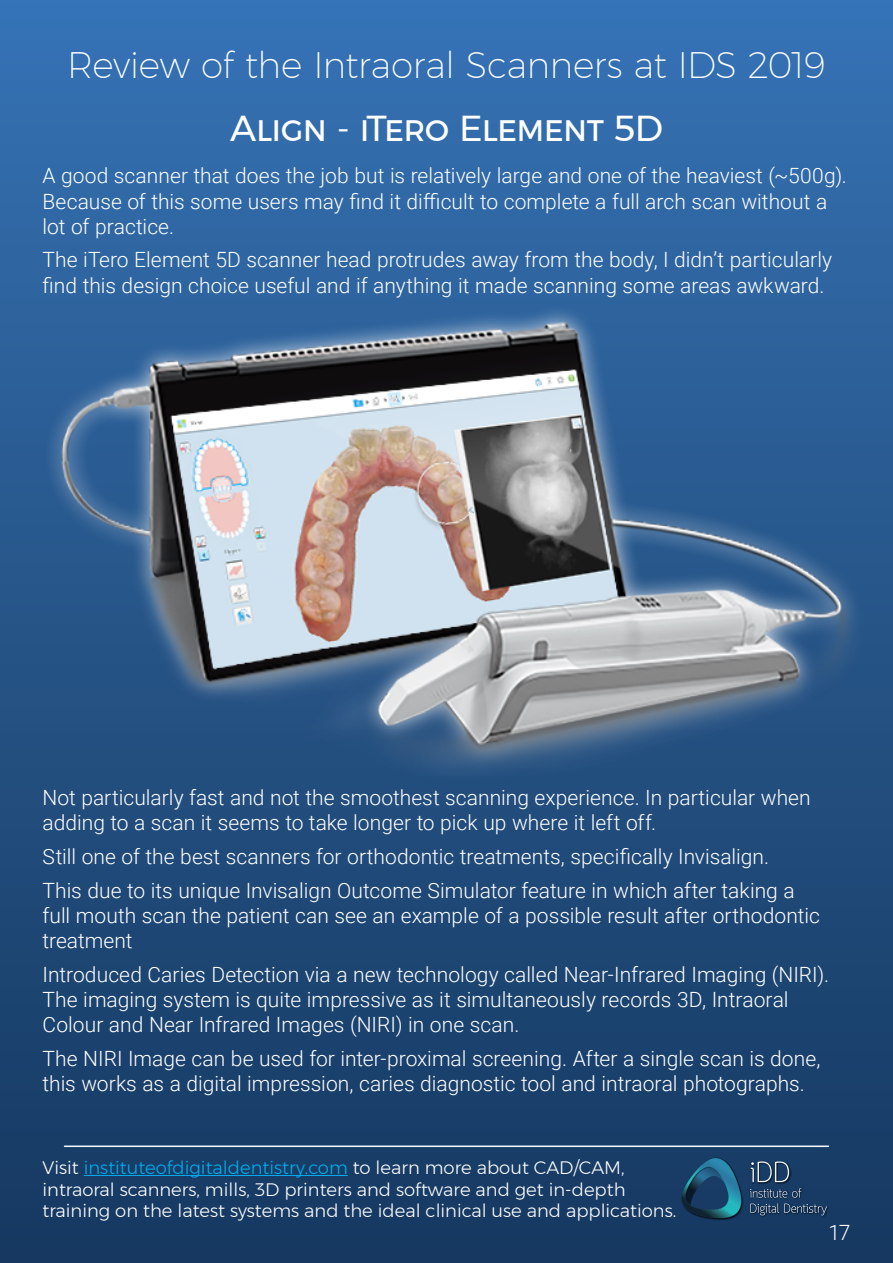
<style>
.page{position:relative;width:893px;height:1263px;background:#fff}
.page>*{position:absolute;margin:0;border:0;box-sizing:border-box;transform-origin:0 0}
.t1{font:200 36px "Montserrat";letter-spacing:-.01em;color:#fff}
.t2{font:36px "Montserrat";letter-spacing:-.03em;color:#fff}
.t3{font:300 21px/25.2px "Roboto";color:#fff}
.t4{font:300 18px/21.6px "Montserrat";color:#fff}
.s1{color:#00aeef}
</style>
<div class="page">
<div style="left:0;top:0;width:893px;height:1263px;background:linear-gradient(to bottom,#3672b3,#16385e)"></div>
<hr style="left:84px;top:1175px;width:264px;height:1px;background:#00aeef">
<img style="left:680px;top:1157px;width:63px;height:63px">
<img style="left:749px;top:1187px;width:54px;height:13px">
<img style="left:750px;top:1160px;width:41px;height:24px">
<svg style="left:751px;top:1161px;width:38px;height:21px"></svg>
<img style="left:749px;top:1202px;width:80px;height:15px">
<svg style="left:750px;top:1188px;width:77px;height:27px;background:#2c4a6c"></svg>
<svg style="left:681px;top:1158px;width:61px;height:61px;background:#1b5171"></svg>
<hr style="left:65px;top:1145px;width:763px;height:2px;background:#fff">
<div style="left:44px;top:303px;width:823px;height:485px;background:#fff;opacity:.75"></div>
<img style="left:43px;top:321px;width:807px;height:455px">
<h1 class="t1" style="left:67px;top:38px;width:760px">Review of the Intraoral Scanners at IDS 2019</h1>
<h1 class="t2" style="left:230px;top:101px;width:434px">Align - iTero Element 5D</h1>
<p class="t3" style="left:43px;top:163px;width:806px">A good scanner that does the job but is relatively large and one of the heaviest (~500g).<br>Because of this some users may find it difficult to complete a full arch scan without a lot of practice.</p>
<p class="t3" style="left:43px;top:247px;width:791px">The iTero Element 5D scanner head protrudes away from the body, I didn’t particularly find this design choice useful and if anything it made scanning some areas awkward.</p>
<p class="t3" style="left:43px;top:784px;width:770px">Not particularly fast and not the smoothest scanning experience. In particular when adding to a scan it seems to take longer to pick up where it left off.</p>
<p class="t3" style="left:43px;top:839px;width:754px;line-height:33.8px">Still one of the best scanners for orthodontic treatments, specifically Invisalign.<br>This due to its unique Invisalign Outcome Simulator feature in which after taking a</p>
<p class="t3" style="left:43px;top:902px;width:779px">full mouth scan the patient can see an example of a possible result after orthodontic treatment</p>
<p class="t3" style="left:43px;top:961px;width:788px">Introduced Caries Detection via a new technology called Near-Infrared Imaging (NIRI).<br>The imaging system is quite impressive as it simultaneously records 3D, Intraoral<br>Colour and Near Infrared Images (NIRI) in one scan.</p>
<p class="t3" style="left:43px;top:1045px;width:779px">The NIRI Image can be used for inter-proximal screening. After a single scan is done, this works as a digital impression, caries diagnostic tool and intraoral photographs.</p>
<p class="t4" style="left:43px;top:1156px;width:635px">Visit <span class="s1">instituteofdigitaldentistry.com</span> to learn more about CAD/CAM, intraoral scanners, mills, 3D printers and software and get in-depth training on the latest systems and the ideal clinical use and applications.</p>
<p class="t3" style="left:828px;top:1219px;width:24px">17</p>
</div>
